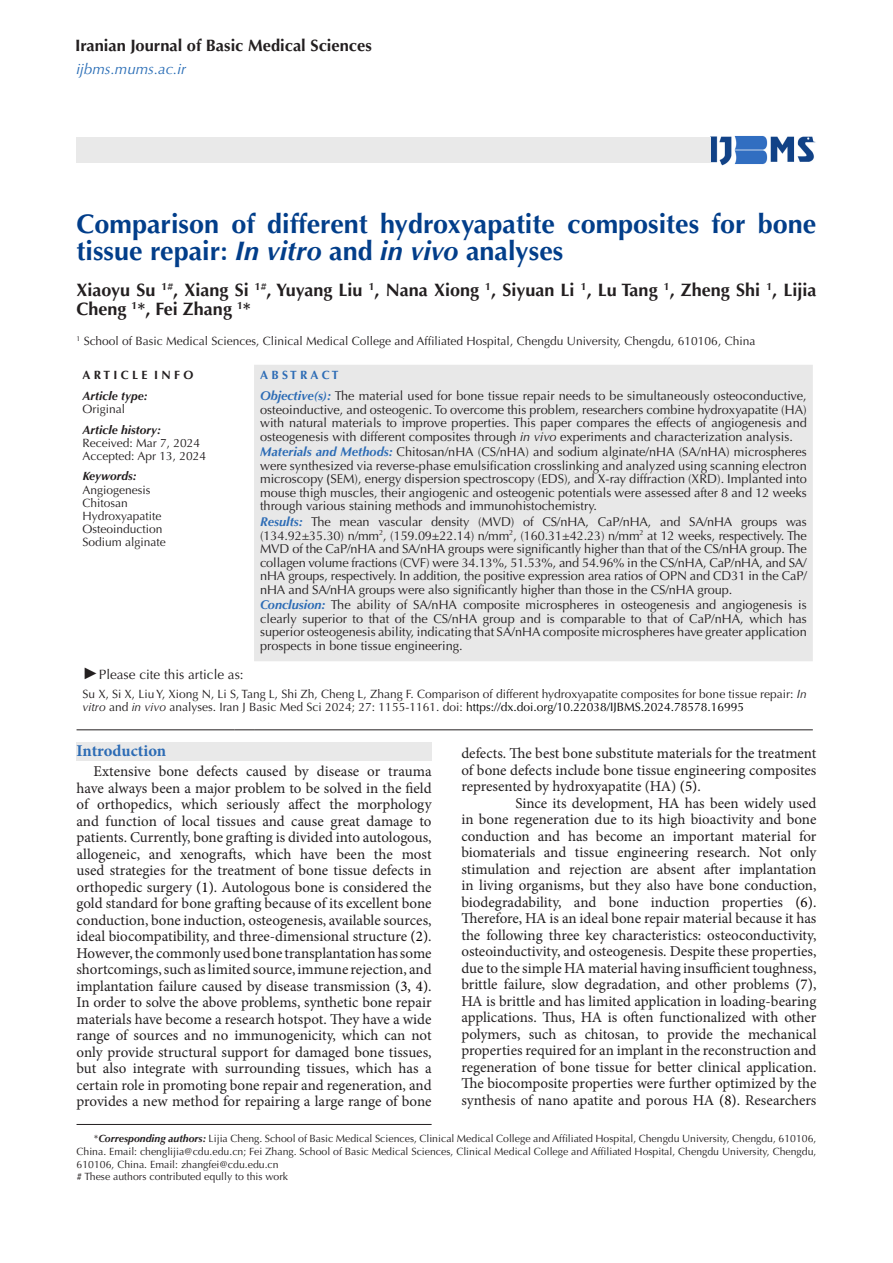
<style>
.page{position:relative;width:893px;height:1263px;background:#fff}
.page>*{position:absolute;margin:0;border:0;box-sizing:border-box;transform-origin:0 0}
.t1{font:700 27px/27px "Optima LT Std";color:#023e8a}
.t2{font:700 18px/19.5px "Optima LT Std";color:#231f20}
.t3{font:700 16.5px "Optima LT Std";color:#231f20}
.t4{font:700 16.5px "Minion Pro";letter-spacing:-.005em;color:#2d6cb5}
.t5{font:15px/16.5px "Minion Pro";letter-spacing:-.005em;color:#231f20;text-align:justify}
.t6{font:italic 15px "Optima LT Std";color:#296db6}
.t7{font:13.5px "Optima LT Std";color:#231f20}
.t8{font:12.75px/13.5px "Optima LT Std";color:#231f20;text-align:justify}
.Body_Text{font:12px/13px "Optima LT Std";color:#231f20}
.t9{font:italic 700 12px "Optima LT Std";color:#231f20}
.t10{font:700 12px "Optima LT Std";color:#231f20}
.t11{font:700 12px "Optima LT Std";color:#2d6cb5}
.t12{font:10.5px/12.8px "Optima LT Std";color:#231f20;text-align:justify}
.s1{font-family:"Calibri"}
.s2{font-style:italic}
.s3{font-weight:700;font-style:italic;color:#2d6cb5}
.s4{font-family:"Times New Roman";font-style:italic;font-size:16.5px}
.s5{color:#000}
.s6{color:#080000}
.s7{color:#1f1f1f}
.s8{font-weight:700;font-style:italic}
</style>
<div class="page">
<hr style="left:77px;top:1124px;width:355px;height:1px;background:#231f20">
<div style="left:254px;top:365px;width:559px;height:296px;background:#e8e8e8"></div>
<hr style="left:77px;top:729px;width:158px;height:1px;background:#231f20">
<svg style="left:235px;top:729px;width:19px;height:1px"></svg>
<hr style="left:254px;top:729px;width:559px;height:1px;background:#231f20">
<div style="left:77px;top:742px;width:355px;height:19px;background:#e9e9e9"></div>
<img style="left:710px;top:136px;width:106px;height:30px">
<div style="left:77px;top:137px;width:634px;height:26px;background:#e9e9e9"></div>
<p class="t3" style="left:75px;top:36px;width:298px">Iranian Journal of Basic Medical Sciences</p>
<p class="t6" style="left:77px;top:61px;width:111px">ijbms.mums.ac.ir</p>
<p class="t1" style="left:77px;top:211px;width:741px">Comparison of different hydroxyapatite composites for bone tissue repair<span class="s1">:</span> <span class="s2">In vitro</span> and <span class="s2">in vivo</span> analyses</p>
<p class="t2" style="left:77px;top:280px;width:741px">Xiaoyu Su <sup>1#</sup>, Xiang Si <sup>1#</sup>, Yuyang Liu <sup>1</sup>, Nana Xiong <sup>1</sup>, Siyuan Li <sup>1</sup>, Lu Tang <sup>1</sup>, Zheng Shi <sup>1</sup>, Lijia<br>Cheng <sup>1</sup>*, Fei Zhang <sup>1</sup>*</p>
<p class="Body_Text" style="left:77px;top:335px;width:680px"><sup>1</sup> School of Basic Medical Sciences, Clinical Medical College and Affiliated Hospital, Chengdu University, Chengdu, 610106, China</p>
<p class="t10" style="left:83px;top:368px;width:112px">A R T I C L E I N F O</p>
<p class="t11" style="left:260px;top:368px;width:80px">A B S T R A C T</p>
<p class="t9" style="left:83px;top:389px;width:67px">Article type:</p>
<p class="Body_Text" style="left:83px;top:402px;width:44px">Original</p>
<p class="t8" style="left:260px;top:389px;width:548px"><span class="s3">Objective(s):</span> The material used for bone tissue repair needs to be simultaneously osteoconductive, osteoinductive, and osteogenic. To overcome this problem, researchers combine hydroxyapatite (HA) with natural materials to improve properties. This paper compares the effects of angiogenesis and osteogenesis with different composites through <span class="s2">in vivo</span> experiments and characterization analysis.</p>
<p class="t8" style="left:260px;top:445px;width:548px"><span class="s3">Materials and Methods:</span> Chitosan/nHA (CS/nHA) and sodium alginate/nHA (SA/nHA) microspheres were synthesized via reverse-phase emulsification crosslinking and analyzed using scanning electron microscopy <span class="s1">(</span>SEM), energy dispersion spectroscopy (EDS), and X-ray diffraction (XRD). Implanted into mouse thigh muscles, their angiogenic and osteogenic potentials were assessed after 8 and 12 weeks through various staining methods and immunohistochemistry.</p>
<p class="t8" style="left:260px;top:515px;width:548px"><span class="s3">Results:</span> The mean vascular density (MVD) of CS/nHA, CaP/nHA, and SA/nHA groups was (134.92±35.30) n/mm<sup>2</sup>, (159.09±22.14) n/mm<sup>2</sup>, (160.31±42.23) n/mm<sup>2</sup> at 12 weeks, respectively. The MVD of the CaP/nHA and SA/nHA groups were significantly higher than that of the CS/nHA group. The collagen volume fractions (CVF) were 34.13%, 51.53%, and 54.96% in the CS/nHA, CaP/nHA, and SA/ nHA groups, respectively. In addition, the positive expression area ratios of OPN and CD31 in the CaP/ nHA and SA/nHA groups were also significantly higher than those in the CS/nHA group.</p>
<p class="t8" style="left:260px;top:598px;width:548px"><span class="s3">Conclusion:</span> The ability of SA/nHA composite microspheres in osteogenesis and angiogenesis is clearly superior to that of the CS/nHA group and is comparable to that of CaP/nHA, which has superior osteogenesis ability, indicating that SA/nHA composite microspheres have greater application prospects in bone tissue engineering.</p>
<p class="t9" style="left:83px;top:422px;width:80px">Article history:</p>
<p class="Body_Text" style="left:83px;top:436px;width:119px">Received: Mar 7, 2024</p>
<p class="Body_Text" style="left:83px;top:449px;width:125px">Accepted: Apr 13, 2024</p>
<p class="t9" style="left:83px;top:469px;width:56px">Keywords:</p>
<p class="Body_Text" style="left:83px;top:483px;width:70px">Angiogenesis</p>
<p class="Body_Text" style="left:83px;top:496px;width:47px">Chitosan</p>
<p class="Body_Text" style="left:83px;top:509px;width:81px">Hydroxyapatite</p>
<p class="Body_Text" style="left:83px;top:522px;width:82px">Osteoinduction</p>
<p class="Body_Text" style="left:83px;top:535px;width:85px">Sodium alginate</p>
<p class="t7" style="left:83px;top:666px;width:163px"><span class="s4">►</span>Please cite this article as:</p>
<p class="Body_Text" style="left:83px;top:688px;width:726px">Su X, Si X, Liu Y, Xiong N, Li S, Tang L, Shi Zh, Cheng L, Zhang F. Comparison of different hydroxyapatite composites for bone tissue repair: <span class="s2">In vitro</span> and <span class="s2">in vivo</span> analyses. Iran J Basic Med Sci 2024; 27: 1155-1161. doi: <span class="s5">https://dx.doi.org/10.22038/IJBMS.2024.78578.16995</span></p>
<p class="t4" style="left:77px;top:739px;width:91px">Introduction</p>
<p class="t5" style="left:77px;top:763px;width:357px;text-indent:17px">Extensive bone defects caused by disease or trauma have always been a major problem to be solved in the field of orthopedics, which seriously affect the morphology and function of local tissues and cause great damage to patients. Currently, bone grafting is divided into autologous, allogeneic, and xenografts, which have been the most used strategies for the treatment of bone tissue defects in orthopedic surgery <span class="s6">(1)</span>. Autologous bone is considered the gold standard for bone grafting because of its excellent bone conduction, bone induction, osteogenesis, available sources, ideal biocompatibility, and three-dimensional structure <span class="s6">(2)</span>.<br>However, the commonly used bone transplantation has some shortcomings, such as limited source, immune rejection, and implantation failure caused by disease transmission <span class="s6">(3, 4)</span>.<br>In order to solve the above problems, synthetic bone repair materials have become a research hotspot. They have a wide range of sources and no immunogenicity, which can not only provide structural support for damaged bone tissues, but also integrate with surrounding tissues, which has a certain role in promoting bone repair and regeneration, and provides a new method for repairing a large range of bone</p>
<p class="t5" style="left:461px;top:745px;width:357px">defects. The best bone substitute materials for the treatment of bone defects include bone tissue engineering composites represented by hydroxyapatite (HA) <span class="s6">(5)</span>.</p>
<p class="t5" style="left:461px;top:795px;width:357px;text-indent:54px">Since its development, HA has been widely used in bone regeneration due to its high bioactivity and bone conduction and has become an important material for biomaterials and tissue engineering research. Not only stimulation and rejection are absent after implantation in living organisms, but they also have bone conduction, biodegradability, and bone induction properties <span class="s6">(6)</span>.<br><span class="s7">Therefore,</span> HA is an ideal bone repair material because it has the following three key characteristics: osteoconductivity, osteoinductivity, and osteogenesis. Despite these properties, due to the simple HA material having insufficient toughness, brittle failure, slow degradation, and other problems <span class="s6">(7)</span>, HA is brittle and has limited application in loading-bearing applications. Thus, HA is often functionalized with other polymers, such as chitosan, to provide the mechanical properties required for an implant in the reconstruction and regeneration of bone tissue for better clinical application.<br>The biocomposite properties were further optimized by the synthesis of nano apatite and porous HA <span class="s6">(8)</span>. Researchers</p>
<p class="t12" style="left:77px;top:1132px;width:741px;text-indent:17px">*<span class="s8">Corresponding authors:</span> Lijia Cheng. School of Basic Medical Sciences, Clinical Medical College and Affiliated Hospital, Chengdu University, Chengdu, 610106, China. Email: chenglijia@cdu.edu.cn; Fei Zhang. School of Basic Medical Sciences, Clinical Medical College and Affiliated Hospital, Chengdu University, Chengdu, 610106, China. Email: zhangfei@cdu.edu.cn</p>
<p class="t12" style="left:77px;top:1170px;width:213px"># These authors contributed eqully to this work</p>
</div>
